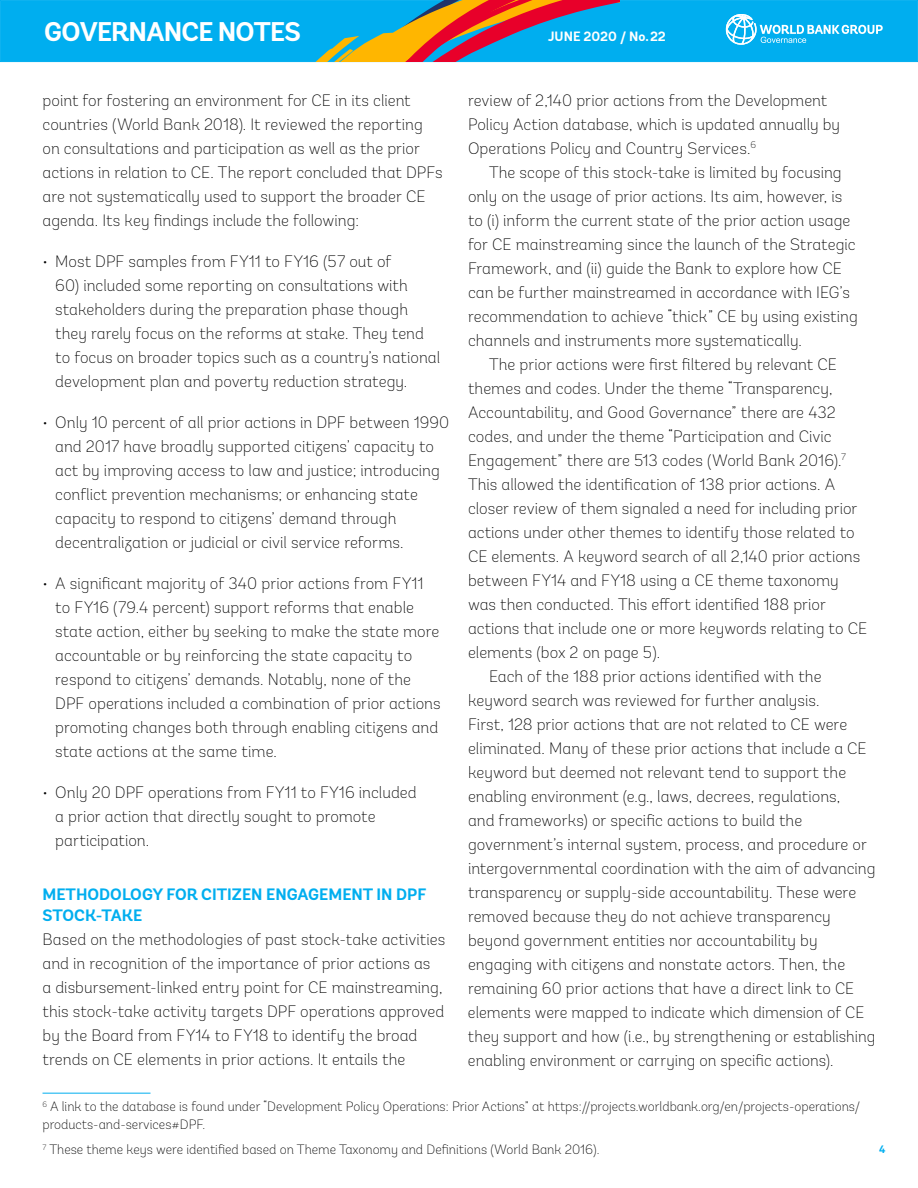
<style>
.page{position:relative;width:918px;height:1188px;background:#fff}
.page>*{position:absolute;margin:0;border:0;box-sizing:border-box;transform-origin:0 0}
.t1{font:700 27px "Andes";letter-spacing:-.03em;color:#fff}
.t2{font:200 16.5px/24px "Andes";color:#000}
.t3{font:700 16.5px/21px "Andes";color:#00aeef}
.t4{font:200 13.5px/18px "Andes";color:#000}
.t5{font:700 13.5px "Andes";color:#fff}
.t6{font:700 10.8px "Andes";color:#00aeef}
</style>
<div class="page">
<div style="left:0;top:0;width:918px;height:62px;background:#00aeef;border:1px solid #00aeef"></div>
<svg style="left:286px;top:0;width:333px;height:62px"></svg>
<svg style="left:726px;top:14px;width:157px;height:31px"></svg>
<hr style="left:43px;top:1093px;width:108px;height:1px;background:#00aeef">
<h1 class="t1" style="left:44px;top:15px;width:258px">GOVERNANCE NOTES</h1>
<p class="t5" style="left:548px;top:28px;width:119px">JUNE 2020 / No.22</p>
<p class="t2" style="left:43px;top:88px;width:402px">point for fostering an environment for CE in its client countries (World Bank 2018). It reviewed the reporting on consultations and participation as well as the prior actions in relation to CE. The report concluded that DPFs are not systematically used to support the broader CE agenda. Its key findings include the following:</p>
<p class="t2" style="left:43px;top:249px;width:350px">• Most DPF samples from FY11 to FY16 (57 out of</p>
<p class="t2" style="left:55px;top:273px;width:386px">60) included some reporting on consultations with stakeholders during the preparation phase though they rarely focus on the reforms at stake. They tend to focus on broader topics such as a country’s national development plan and poverty reduction strategy.</p>
<p class="t2" style="left:55px;top:410px;width:395px;text-indent:-13px">• Only 10 percent of all prior actions in DPF between 1990 and 2017 have broadly supported citizens’ capacity to act by improving access to law and justice; introducing conflict prevention mechanisms; or enhancing state capacity to respond to citizens’ demand through decentralization or judicial or civil service reforms.</p>
<p class="t2" style="left:55px;top:571px;width:387px;text-indent:-13px">• A significant majority of 340 prior actions from FY11 to FY16 (79.4 percent) support reforms that enable state action, either by seeking to make the state more accountable or by reinforcing the state capacity to respond to citizens’ demands. Notably, none of the DPF operations included a combination of prior actions promoting changes both through enabling citizens and state actions at the same time.</p>
<p class="t2" style="left:55px;top:780px;width:363px;text-indent:-13px">• Only 20 DPF operations from FY11 to FY16 included a prior action that directly sought to promote participation.</p>
<p class="t3" style="left:43px;top:884px;width:385px">METHODOLOGY FOR CITIZEN ENGAGEMENT IN DPF<br>STOCK-TAKE</p>
<p class="t2" style="left:43px;top:927px;width:404px">Based on the methodologies of past stock-take activities and in recognition of the importance of prior actions as<br>a disbursement-linked entry point for CE mainstreaming, this stock-take activity targets DPF operations approved by the Board from FY14 to FY18 to identify the broad trends on CE elements in prior actions. It entails the</p>
<p class="t4" style="left:43px;top:1098px;width:819px"><sup>6</sup> A link to the database is found under “Development Policy Operations: Prior Actions” at https://projects.worldbank.org/en/projects-operations/ products-and-services#DPF.</p>
<p class="t4" style="left:43px;top:1141px;width:559px"><sup>7</sup> These theme keys were identified based on Theme Taxonomy and Definitions (World Bank 2016).</p>
<p class="t2" style="left:468px;top:88px;width:374px">review of 2,140 prior actions from the Development<br>Policy Action database, which is updated annually by<br>Operations Policy and Country Services.<sup>6</sup></p>
<p class="t2" style="left:468px;top:160px;width:391px;text-indent:21px">The scope of this stock-take is limited by focusing only on the usage of prior actions. Its aim, however, is to (i) inform the current state of the prior action usage for CE mainstreaming since the launch of the Strategic Framework, and (ii) guide the Bank to explore how CE can be further mainstreamed in accordance with IEG’s recommendation to achieve “thick” CE by using existing channels and instruments more systematically.</p>
<p class="t2" style="left:489px;top:352px;width:349px">The prior actions were first filtered by relevant CE</p>
<p class="t2" style="left:468px;top:376px;width:366px">themes and codes. Under the theme “Transparency,</p>
<p class="t2" style="left:468px;top:400px;width:369px">Accountability, and Good Governance” there are 432</p>
<p class="t2" style="left:468px;top:424px;width:365px">codes, and under the theme “Participation and Civic</p>
<p class="t2" style="left:468px;top:448px;width:379px">Engagement” there are 513 codes (World Bank 2016).<sup>7</sup></p>
<p class="t2" style="left:468px;top:472px;width:369px">This allowed the identification of 138 prior actions. A</p>
<p class="t2" style="left:468px;top:496px;width:391px">closer review of them signaled a need for including prior</p>
<p class="t2" style="left:468px;top:520px;width:388px">actions under other themes to identify those related to</p>
<p class="t2" style="left:468px;top:544px;width:394px">CE elements. A keyword search of all 2,140 prior actions</p>
<p class="t2" style="left:468px;top:568px;width:372px">between FY14 and FY18 using a CE theme taxonomy</p>
<p class="t2" style="left:468px;top:592px;width:359px">was then conducted. This effort identified 188 prior</p>
<p class="t2" style="left:468px;top:616px;width:401px">actions that include one or more keywords relating to CE</p>
<p class="t2" style="left:468px;top:640px;width:194px">elements (box 2 on page 5).</p>
<p class="t2" style="left:489px;top:664px;width:334px">Each of the 188 prior actions identified with the</p>
<p class="t2" style="left:468px;top:688px;width:353px">keyword search was reviewed for further analysis.</p>
<p class="t2" style="left:468px;top:712px;width:381px">First, 128 prior actions that are not related to CE were</p>
<p class="t2" style="left:468px;top:736px;width:400px">eliminated. Many of these prior actions that include a CE</p>
<p class="t2" style="left:468px;top:760px;width:380px">keyword but deemed not relevant tend to support the</p>
<p class="t2" style="left:468px;top:784px;width:374px">enabling environment (e.g., laws, decrees, regulations,</p>
<p class="t2" style="left:468px;top:808px;width:336px">and frameworks) or specific actions to build the</p>
<p class="t2" style="left:468px;top:832px;width:400px">government’s internal system, process, and procedure or</p>
<p class="t2" style="left:468px;top:856px;width:409px">intergovernmental coordination with the aim of advancing</p>
<p class="t2" style="left:468px;top:880px;width:390px">transparency or supply-side accountability. These were</p>
<p class="t2" style="left:468px;top:904px;width:364px">removed because they do not achieve transparency</p>
<p class="t2" style="left:468px;top:928px;width:351px">beyond government entities nor accountability by</p>
<p class="t2" style="left:468px;top:952px;width:379px">engaging with citizens and nonstate actors. Then, the</p>
<p class="t2" style="left:468px;top:976px;width:388px">remaining 60 prior actions that have a direct link to CE</p>
<p class="t2" style="left:468px;top:1000px;width:398px">elements were mapped to indicate which dimension of CE</p>
<p class="t2" style="left:468px;top:1024px;width:409px">they support and how (i.e., by strengthening or establishing</p>
<p class="t2" style="left:468px;top:1048px;width:367px">enabling environment or carrying on specific actions).</p>
<p class="t6" style="left:879px;top:1143px;width:8px">4</p>
</div>
